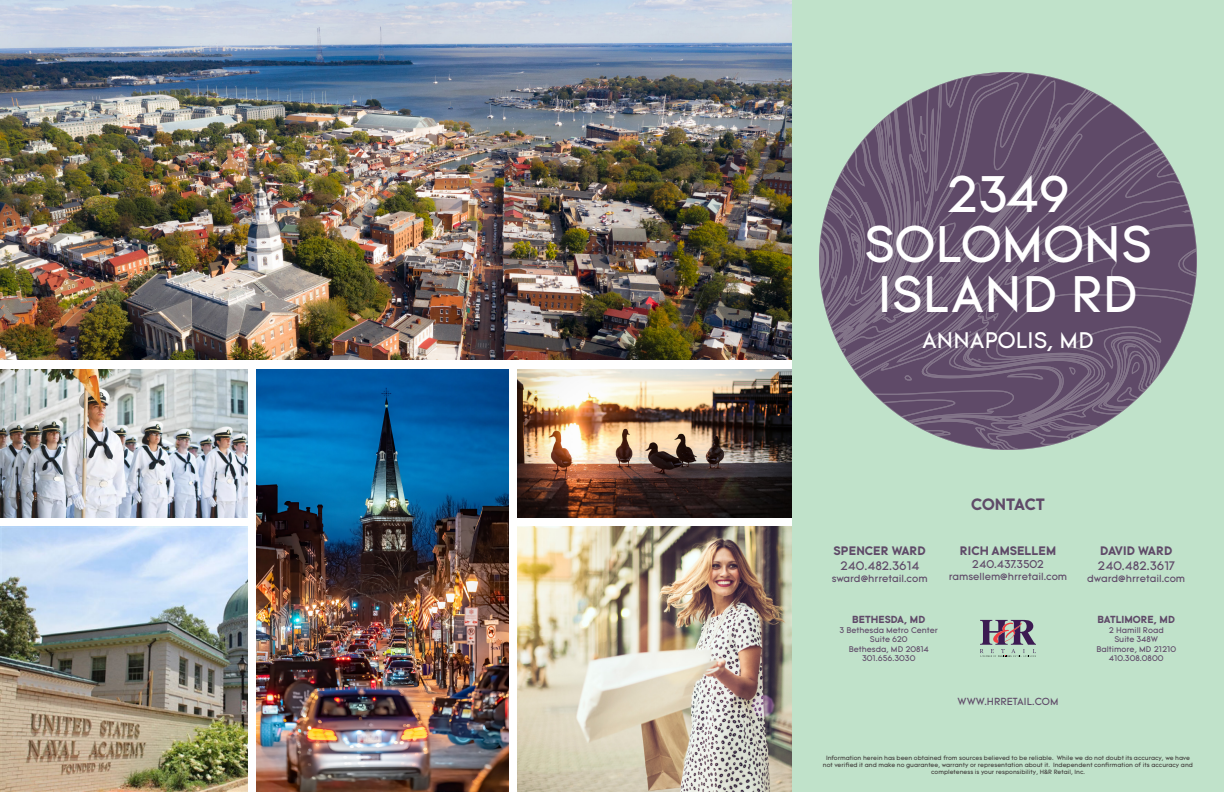
<style>
.page{position:relative;width:1224px;height:792px;background:#fff}
.page>*{position:absolute;margin:0;border:0;box-sizing:border-box;transform-origin:0 0}
.t1{font:50px/50px "Tomica";color:#fff;text-align:center}
.t2{font:22px "Tomica";color:#fff}
.t3{font:700 16px "Tomica";color:#5f4a68}
.t4{font:700 12px "Tomica";color:#5f4a68}
.t5{font:12px "Tomica";color:#5f4a68}
.t6{font:11px "Tomica";color:#5f4a68}
.t7{font:10px "Tomica";color:#5f4a68}
.t8{font:700 10px "Tomica";color:#5f4a68}
.t9{font:8px/9.6px "Tomica";color:#5f4a68;text-align:center}
.t10{font:6px/7.2px "Tomica";color:#413d3b;text-align:center}
</style>
<div class="page">
<div style="left:792px;top:0;width:432px;height:792px;background:#c0e2ca"></div>
<svg style="left:819px;top:72px;width:378px;height:378px"></svg>
<img style="left:0;top:526px;width:248px;height:266px">
<img style="left:256px;top:369px;width:252px;height:423px">
<img style="left:518px;top:369px;width:274px;height:149px">
<img style="left:0;top:369px;width:248px;height:149px">
<img style="left:518px;top:526px;width:274px;height:266px">
<img style="left:0;top:0;width:792px;height:360px">
<svg style="left:980px;top:620px;width:56px;height:37px"></svg>
<h1 class="t1" style="left:864px;top:172px;width:289px">2349<br>SOLOMONS<br>ISLAND RD</h1>
<h2 class="t2" style="left:922px;top:326px;width:173px">ANNAPOLIS, MD</h2>
<h3 class="t3" style="left:971px;top:494px;width:75px">CONTACT</h3>
<h3 class="t4" style="left:834px;top:543px;width:94px">SPENCER WARD</h3>
<h3 class="t5" style="left:840px;top:558px;width:81px">240.482.3614</h3>
<h3 class="t7" style="left:832px;top:572px;width:97px">sward@hrretail.com</h3>
<h3 class="t4" style="left:960px;top:543px;width:98px">RICH AMSELLEM</h3>
<h3 class="t6" style="left:972px;top:558px;width:74px">240.437.3502</h3>
<h3 class="t7" style="left:949px;top:571px;width:120px">ramsellem@hrretail.com</h3>
<h3 class="t8" style="left:852px;top:613px;width:75px">BETHESDA, MD</h3>
<h3 class="t9" style="left:839px;top:625px;width:100px">3 Bethesda Metro Center<br>Suite 620<br>Bethesda, MD 20814<br>301.656.3030</h3>
<h3 class="t7" style="left:958px;top:695px;width:102px">WWW.HRRETAIL.COM</h3>
<h3 class="t4" style="left:1100px;top:543px;width:73px">DAVID WARD</h3>
<h3 class="t5" style="left:1098px;top:558px;width:79px">240.482.3617</h3>
<h3 class="t7" style="left:1087px;top:572px;width:100px">dward@hrretail.com</h3>
<h3 class="t8" style="left:1098px;top:613px;width:79px">BATLIMORE, MD</h3>
<h3 class="t9" style="left:1096px;top:625px;width:81px">2 Hamill Road<br>Suite 348W<br>Baltimore, MD 21210<br>410.308.0800</h3>
<p class="t10" style="left:823px;top:754px;width:372px">Information herein has been obtained from sources believed to be reliable. While we do not doubt its accuracy, we have not verified it and make no guarantee, warranty or representation about it. Independent confirmation of its accuracy and completeness is your responsibility, H&amp;R Retail, Inc.</p>
</div>
